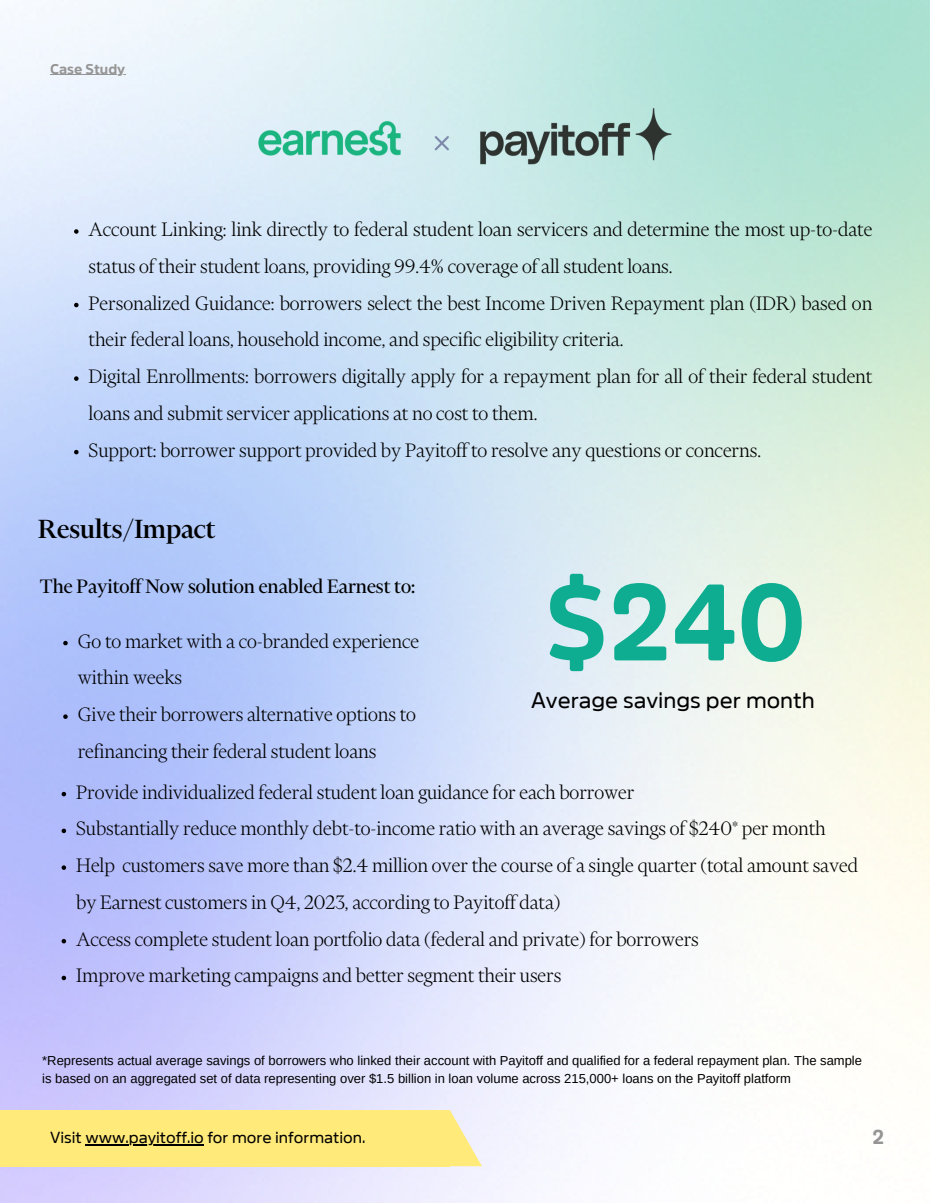
<style>
.page{position:relative;width:930px;height:1203px;background:#fff}
.page>*{position:absolute;margin:0;border:0;box-sizing:border-box;transform-origin:0 0}
.t1{font:700 107.1px "Amsi Pro AKS Normal";color:#0ead91}
.t2{font:500 30px "Financier Display";color:#000}
.t3{font:22.4px "Amsi Pro AKS Normal";color:#000}
.t4{font:300 22.2px/36.8px "Financier Display";color:#000}
.t5{font:22.2px "Financier Display";color:#000}
.t6{font:700 20px "Amsi Pro AKS Normal";color:#969595}
.t7{font:16px "Amsi Pro AKS Normal";color:#000}
.t8{font:700 14px "Amsi Pro AKS Normal";color:#969595}
.t9{font:13px/18px "Arimo";color:#000}
</style>
<div class="page">
<img style="left:0;top:0;width:929px;height:1202px">
<div style="left:0;top:1109px;width:449px;height:57px;background:#ffea7a"></div>
<svg style="left:417px;top:1109px;width:65px;height:57px"></svg>
<img style="left:8px;top:54px;width:913px;height:164px">
<hr style="left:85px;top:1144px;width:44px;height:1px;background:#000">
<hr style="left:129px;top:1144px;width:75px;height:1px;background:#000">
<svg style="left:74px;top:229px;width:5px;height:5px"></svg>
<svg style="left:74px;top:303px;width:5px;height:4px"></svg>
<svg style="left:74px;top:376px;width:5px;height:5px"></svg>
<svg style="left:74px;top:450px;width:5px;height:4px"></svg>
<svg style="left:62px;top:791px;width:4px;height:5px"></svg>
<svg style="left:62px;top:828px;width:4px;height:5px"></svg>
<svg style="left:62px;top:865px;width:4px;height:4px"></svg>
<svg style="left:62px;top:938px;width:4px;height:5px"></svg>
<svg style="left:62px;top:975px;width:4px;height:5px"></svg>
<svg style="left:63px;top:640px;width:5px;height:5px"></svg>
<svg style="left:63px;top:714px;width:5px;height:4px"></svg>
<p class="t8" style="left:50px;top:62px;width:77px">Case Study</p>
<p class="t4" style="left:89px;top:212px;width:785px">Account Linking: link directly to federal student loan servicers and determine the most up-to-date status of their student loans, providing 99.4% coverage of all student loans.<br>Personalized Guidance: borrowers select the best Income Driven Repayment plan (IDR) based on their federal loans, household income, and specific eligibility criteria.<br>Digital Enrollments: borrowers digitally apply for a repayment plan for all of their federal student loans and submit servicer applications at no cost to them.<br>Support: borrower support provided by Payitoff to resolve any questions or concerns.</p>
<h2 class="t2" style="left:38px;top:518px;width:178px">Results/Impact</h2>
<p class="t5" style="left:40px;top:578px;width:376px">The Payitoff Now solution enabled Earnest to:</p>
<p class="t4" style="left:78px;top:624px;width:343px">Go to market with a co-branded experience within weeks<br>Give their borrowers alternative options to refinancing their federal student loans</p>
<h1 class="t1" style="left:544px;top:571px;width:264px">$240</h1>
<p class="t3" style="left:531px;top:689px;width:285px">Average savings per month</p>
<p class="t4" style="left:76px;top:775px;width:783px">Provide individualized federal student loan guidance for each borrower<br>Substantially reduce monthly debt-to-income ratio with an average savings of $240* per month Help customers save more than $2.4 million over the course of a single quarter (total amount saved by Earnest customers in Q4, 2023, according to Payitoff data)<br>Access complete student loan portfolio data (federal and private) for borrowers<br>Improve marketing campaigns and better segment their users</p>
<p class="t9" style="left:42px;top:1051px;width:821px">*Represents actual average savings of borrowers who linked their account with Payitoff and qualified for a federal repayment plan. The sample is based on an aggregated set of data representing over $1.5 billion in loan volume across 215,000+ loans on the Payitoff platform</p>
<p class="t7" style="left:50px;top:1129px;width:317px">Visit www.payitoff.io for more information.</p>
<p class="t6" style="left:872px;top:1126px;width:13px">2</p>
</div>
